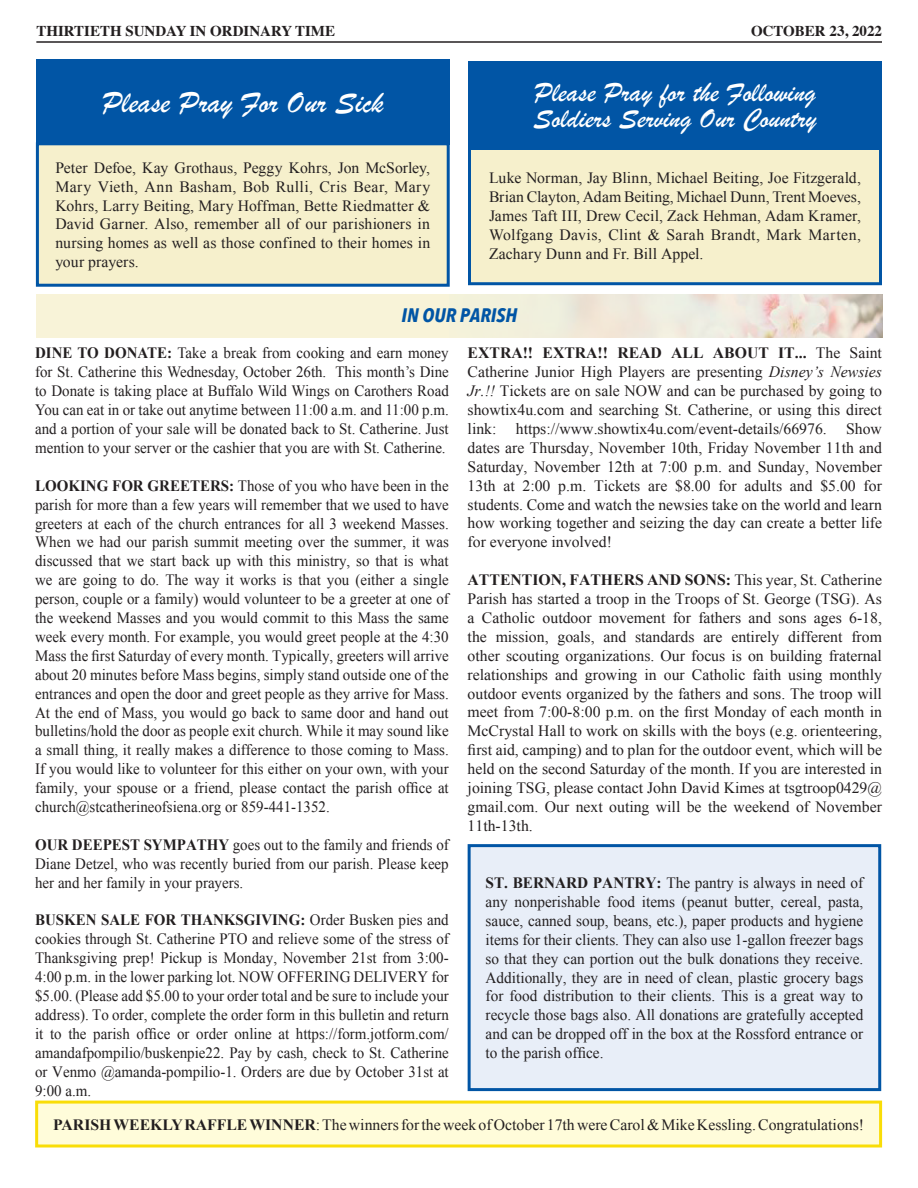
<style>
.page{position:relative;width:918px;height:1188px;background:#fff}
.page>*{position:absolute;margin:0;border:0;box-sizing:border-box;transform-origin:0 0}
.t1{font:31.5px "Brush Script";color:#fff}
.t2{font:28.5px "Brush Script";color:#fff}
.Siena_HEADERS{font:italic 700 19.5px "Avenir Next Condensed";color:#0155a5}
.Siena_HEADERS-2{font:15.75px/18.9px "Times New Roman";color:#231f20;text-align:justify}
.Siena_HEADERS-3{font:15.75px/18.9px "Times New Roman";color:#231f20;text-align:justify;scale:.95 1}
.t3{font:700 15px "Times";color:#231f20}
.s1{font-weight:700}
.s2{font-style:italic}
</style>
<div class="page">
<hr style="left:36px;top:41px;width:846px;height:2px;background:#231f20">
<div style="left:37px;top:144px;width:411px;height:141px;background:#f6f0cc"></div>
<div style="left:36px;top:142px;width:414px;height:145px;border:3px solid #0155a5"></div>
<div style="left:36px;top:59px;width:414px;height:86px;background:#0155a5"></div>
<svg style="left:36px;top:294px;width:847px;height:44px;background:#f2ecd7"></svg>
<div style="left:470px;top:147px;width:410px;height:137px;background:#f6f0cc"></div>
<div style="left:468px;top:146px;width:414px;height:139px;border:3px solid #0155a5"></div>
<div style="left:468px;top:61px;width:414px;height:89px;background:#0155a5"></div>
<div style="left:37px;top:1102px;width:844px;height:44px;background:#fffcda"></div>
<div style="left:35px;top:1101px;width:847px;height:47px;border:3px solid #f9dd07"></div>
<div style="left:469px;top:846px;width:411px;height:244px;background:#e8eef8"></div>
<div style="left:468px;top:844px;width:413px;height:247px;border:3px solid #0155a5"></div>
<p class="t3" style="left:36px;top:17px;width:300px">THIRTIETH SUNDAY IN ORDINARY TIME</p>
<p class="t3" style="left:751px;top:17px;width:133px">OCTOBER 23, 2022</p>
<p class="t1" style="left:102px;top:81px;width:283px">Please Pray For Our Sick</p>
<p class="Siena_HEADERS-2" style="left:55px;top:158px;width:376px">Peter Defoe, Kay Grothaus, Peggy Kohrs, Jon McSorley, Mary Vieth, Ann Basham, Bob Rulli, Cris Bear, Mary Kohrs, Larry Beiting, Mary Hoffman, Bette Riedmatter &amp; David Garner. Also, remember all of our parishioners in nursing homes as well as those confined to their homes in your prayers.</p>
<p class="t2" style="left:534px;top:73px;width:283px">Please Pray for the Following</p>
<p class="t2" style="left:533px;top:99px;width:285px">Soldiers Serving Our Country</p>
<p class="Siena_HEADERS-2" style="left:489px;top:168px;width:374px">Luke Norman, Jay Blinn, Michael Beiting, Joe Fitzgerald, Brian Clayton, Adam Beiting, Michael Dunn, Trent Moeves, James Taft III, Drew Cecil, Zack Hehman, Adam Kramer, Wolfgang Davis, Clint &amp; Sarah Brandt, Mark Marten, Zachary Dunn and Fr. Bill Appel.</p>
<p class="Siena_HEADERS" style="left:402px;top:304px;width:117px">IN OUR PARISH</p>
<p class="Siena_HEADERS-2" style="left:468px;top:343px;width:416px"><span class="s1">EXTRA!! EXTRA!! READ ALL ABOUT IT...</span> The Saint Catherine Junior High Players are presenting <span class="s2">Disney’s Newsies Jr.!!</span> Tickets are on sale NOW and can be purchased by going to showtix4u.com and searching St. Catherine, or using this direct link: https://www.showtix4u.com/event-details/66976. Show dates are Thursday, November 10th, Friday November 11th and Saturday, November 12th at 7:00 p.m. and Sunday, November 13th at 2:00 p.m. Tickets are $8.00 for adults and $5.00 for students. Come and watch the newsies take on the world and learn how working together and seizing the day can create a better life for everyone involved!</p>
<p class="Siena_HEADERS-2" style="left:468px;top:570px;width:416px"><span class="s1">ATTENTION, FATHERS AND SONS:</span> This year, St. Catherine Parish has started a troop in the Troops of St. George (TSG). As a Catholic outdoor movement for fathers and sons ages 6-18, the mission, goals, and standards are entirely different from other scouting organizations. Our focus is on building fraternal relationships and growing in our Catholic faith using monthly outdoor events organized by the fathers and sons. The troop will meet from 7:00-8:00 p.m. on the first Monday of each month in McCrystal Hall to work on skills with the boys (e.g. orienteering, first aid, camping) and to plan for the outdoor event, which will be held on the second Saturday of the month. If you are interested in joining TSG, please contact John David Kimes at tsgtroop0429@ gmail.com. Our next outing will be the weekend of November 11th-13th.</p>
<p class="Siena_HEADERS-3" style="left:35px;top:344px;width:437px"><span class="s1">DINE TO DONATE:</span> Take a break from cooking and earn money for St. Catherine this Wednesday, October 26th. This month’s Dine to Donate is taking place at Buffalo Wild Wings on Carothers Road You can eat in or take out anytime between 11:00 a.m. and 11:00 p.m. and a portion of your sale will be donated back to St. Catherine. Just mention to your server or the cashier that you are with St. Catherine.</p>
<p class="Siena_HEADERS-3" style="left:35px;top:476px;width:437px"><span class="s1">LOOKING FOR GREETERS:</span> Those of you who have been in the parish for more than a few years will remember that we used to have greeters at each of the church entrances for all 3 weekend Masses.<br>When we had our parish summit meeting over the summer, it was discussed that we start back up with this ministry, so that is what we are going to do. The way it works is that you (either a single person, couple or a family) would volunteer to be a greeter at one of the weekend Masses and you would commit to this Mass the same week every month. For example, you would greet people at the 4:30<br>Mass the first Saturday of every month. Typically, greeters will arrive about 20 minutes before Mass begins, simply stand outside one of the entrances and open the door and greet people as they arrive for Mass.<br>At the end of Mass, you would go back to same door and hand out bulletins/hold the door as people exit church. While it may sound like a small thing, it really makes a difference to those coming to Mass.<br>If you would like to volunteer for this either on your own, with your family, your spouse or a friend, please contact the parish office at church@stcatherineofsiena.org or 859-441-1352.</p>
<p class="Siena_HEADERS-3" style="left:35px;top:835px;width:437px"><span class="s1">OUR DEEPEST SYMPATHY</span> goes out to the family and friends of Diane Detzel, who was recently buried from our parish. Please keep her and her family in your prayers.</p>
<p class="Siena_HEADERS-3" style="left:35px;top:911px;width:437px"><span class="s1">BUSKEN SALE FOR THANKSGIVING:</span> Order Busken pies and cookies through St. Catherine PTO and relieve some of the stress of Thanksgiving prep! Pickup is Monday, November 21st from 3:00- 4:00 p.m. in the lower parking lot. NOW OFFERING DELIVERY for $5.00. (Please add $5.00 to your order total and be sure to include your address). To order, complete the order form in this bulletin and return it to the parish office or order online at https://form.jotform.com/ amandafpompilio/buskenpie22. Pay by cash, check to St. Catherine or Venmo @amanda-pompilio-1. Orders are due by October 31st at 9:00 a.m.</p>
<p class="Siena_HEADERS-2" style="left:53px;top:1115px;width:812px"><span class="s1">PARISH WEEKLY RAFFLE WINNER</span>: The winners for the week of October 17th were Carol &amp; Mike Kessling. Congratulations!</p>
<p class="Siena_HEADERS-2" style="left:486px;top:873px;width:379px"><span class="s1">ST. BERNARD PANTRY:</span> The pantry is always in need of any nonperishable food items (peanut butter, cereal, pasta, sauce, canned soup, beans, etc.), paper products and hygiene items for their clients. They can also use 1-gallon freezer bags so that they can portion out the bulk donations they receive.<br>Additionally, they are in need of clean, plastic grocery bags for food distribution to their clients. This is a great way to recycle those bags also. All donations are gratefully accepted and can be dropped off in the box at the Rossford entrance or to the parish office.</p>
</div>
